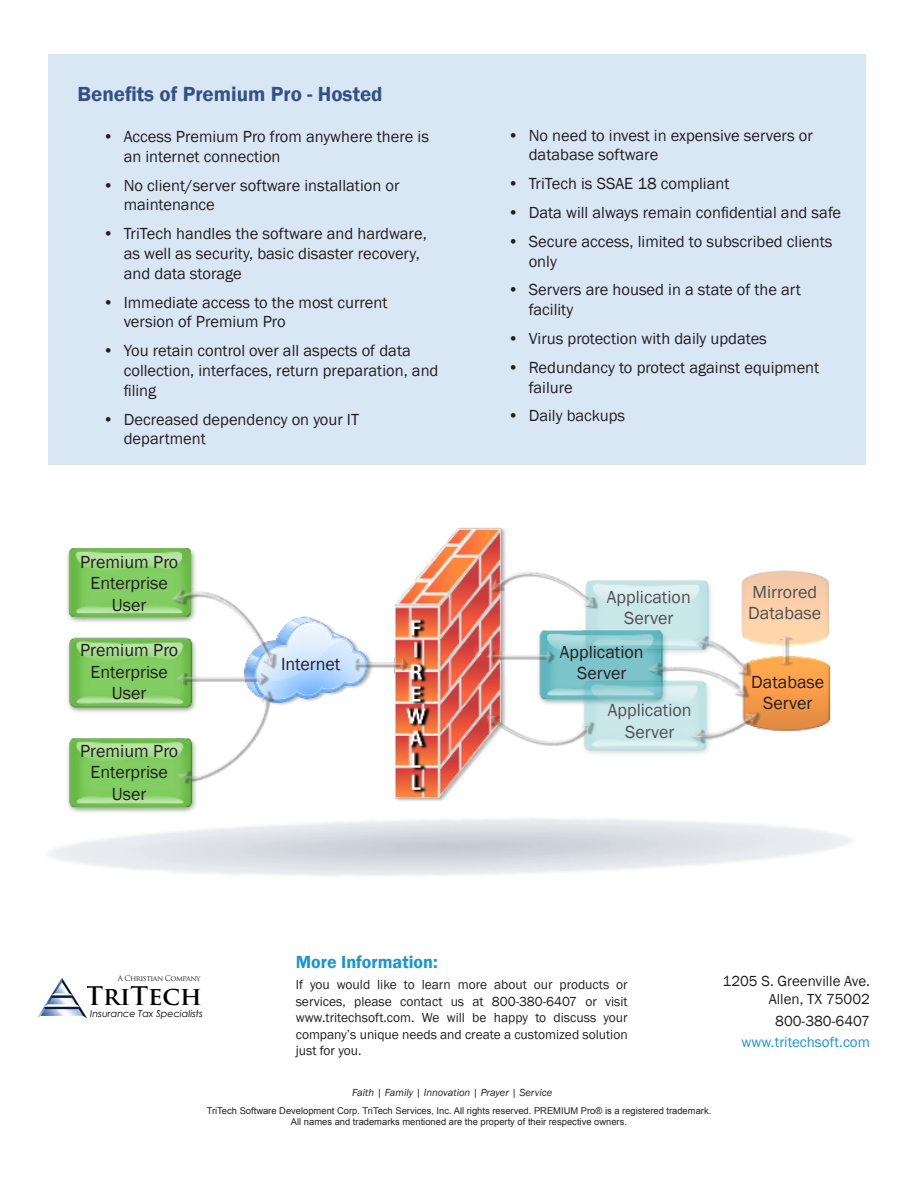
<style>
.page{position:relative;width:918px;height:1188px;background:#fff}
.page>*{position:absolute;margin:0;border:0;box-sizing:border-box;transform-origin:0 0}
.t1{font:700 25.05px "Trajan Pro";color:#000}
.t2{font:600 21px "Franklin Gothic";color:#335187}
.t3{font:18px/21.6px "Franklin Gothic";color:#231f20;text-align:center}
.t4{font:18px "Franklin Gothic";color:#505052}
.t5{font:600 18px "Franklin Gothic";color:#1c94d2}
.t6{font:16.5px/19.8px "Franklin Gothic";color:#231f20}
.Topic_Body{font:15px "Franklin Gothic";color:#231f20}
.Topic_Body-2{font:15px "Franklin Gothic";color:#1c94d2}
.Topic_Body-3{font:13.5px/16.5px "Franklin Gothic";color:#231f20;text-align:justify}
.t7{font:italic 10.5px "Franklin Gothic";color:#231f20}
.t8{font:italic 9.6px "Century Gothic";color:#000}
.t9{font:9.3px "Arial";color:#231f20}
.t10{font:7.5px "Trajan Pro";letter-spacing:-.06em;color:#231f20}
</style>
<div class="page">
<img style="left:49px;top:527px;width:803px;height:349px">
<div style="left:48px;top:54px;width:818px;height:411px;background:#d9e7f5"></div>
<img style="left:38px;top:978px;width:48px;height:39px">
<p class="t2" style="left:77px;top:81px;width:307px">Benefits of Premium Pro - Hosted</p>
<p class="t6" style="left:124px;top:127px;width:307px;text-indent:-21px">• Access Premium Pro from anywhere there is an internet connection</p>
<p class="t6" style="left:124px;top:176px;width:277px;text-indent:-21px">• No client/server software installation or maintenance</p>
<p class="t6" style="left:124px;top:224px;width:305px;text-indent:-21px">• TriTech handles the software and hardware, as well as security, basic disaster recovery, and data storage</p>
<p class="t6" style="left:124px;top:293px;width:265px;text-indent:-21px">• Immediate access to the most current version of Premium Pro</p>
<p class="t6" style="left:124px;top:341px;width:316px;text-indent:-21px">• You retain control over all aspects of data collection, interfaces, return preparation, and filing</p>
<p class="t6" style="left:124px;top:410px;width:237px;text-indent:-21px">• Decreased dependency on your IT department</p>
<p class="t3" style="left:80px;top:551px;width:100px">Premium Pro<br>Enterprise<br>User</p>
<p class="t3" style="left:80px;top:640px;width:100px">Premium Pro<br>Enterprise<br>User</p>
<p class="t3" style="left:80px;top:740px;width:100px">Premium Pro<br>Enterprise<br>User</p>
<p class="t3" style="left:281px;top:653px;width:61px">Internet</p>
<p class="t6" style="left:529px;top:125px;width:286px;text-indent:-21px">• No need to invest in expensive servers or database software</p>
<p class="t6" style="left:508px;top:174px;width:223px">• TriTech is SSAE 18 compliant</p>
<p class="t6" style="left:508px;top:203px;width:335px">• Data will always remain confidential and safe</p>
<p class="t6" style="left:529px;top:232px;width:305px;text-indent:-21px">• Secure access, limited to subscribed clients only</p>
<p class="t6" style="left:529px;top:280px;width:274px;text-indent:-21px">• Servers are housed in a state of the art facility</p>
<p class="t6" style="left:508px;top:329px;width:261px">• Virus protection with daily updates</p>
<p class="t6" style="left:529px;top:358px;width:292px;text-indent:-21px">• Redundancy to protect against equipment failure</p>
<p class="t6" style="left:508px;top:406px;width:119px">• Daily backups</p>
<p class="t4" style="left:607px;top:586px;width:85px">Application</p>
<p class="t4" style="left:624px;top:607px;width:51px">Server</p>
<p class="t3" style="left:560px;top:641px;width:85px">Application</p>
<p class="t3" style="left:577px;top:663px;width:51px">Server</p>
<p class="t4" style="left:608px;top:699px;width:85px">Application</p>
<p class="t4" style="left:625px;top:721px;width:51px">Server</p>
<p class="t4" style="left:752px;top:580px;width:66px">Mirrored</p>
<p class="t4" style="left:748px;top:602px;width:75px">Database</p>
<p class="t3" style="left:751px;top:671px;width:75px">Database<br>Server</p>
<p class="t10" style="left:118px;top:973px;width:84px">A Christian Company</p>
<h1 class="t1" style="left:85px;top:980px;width:118px">TriTech</h1>
<p class="t8" style="left:90px;top:1007px;width:114px">Insurance Tax Specialists</p>
<p class="t5" style="left:296px;top:951px;width:143px">More Information:</p>
<p class="Topic_Body-3" style="left:296px;top:977px;width:334px">If you would like to learn more about our products or services, please contact us at 800-380-6407 or visit www.tritechsoft.com. We will be happy to discuss your company’s unique needs and create a customized solution just for you.</p>
<p class="t7" style="left:352px;top:1086px;width:202px">Faith | Family | Innovation | Prayer | Service</p>
<p class="t9" style="left:207px;top:1104px;width:506px">TriTech Software Development Corp. TriTech Services, Inc. All rights reserved. PREMIUM Pro® is a registered trademark.</p>
<p class="t9" style="left:291px;top:1116px;width:338px">All names and trademarks mentioned are the property of their respective owners.</p>
<p class="Topic_Body" style="left:723px;top:971px;width:149px">1205 S. Greenville Ave.</p>
<p class="Topic_Body" style="left:769px;top:989px;width:103px">Allen, TX 75002</p>
<p class="Topic_Body" style="left:775px;top:1012px;width:96px">800-380-6407</p>
<p class="Topic_Body-2" style="left:742px;top:1033px;width:130px">www.tritechsoft.com</p>
</div>
